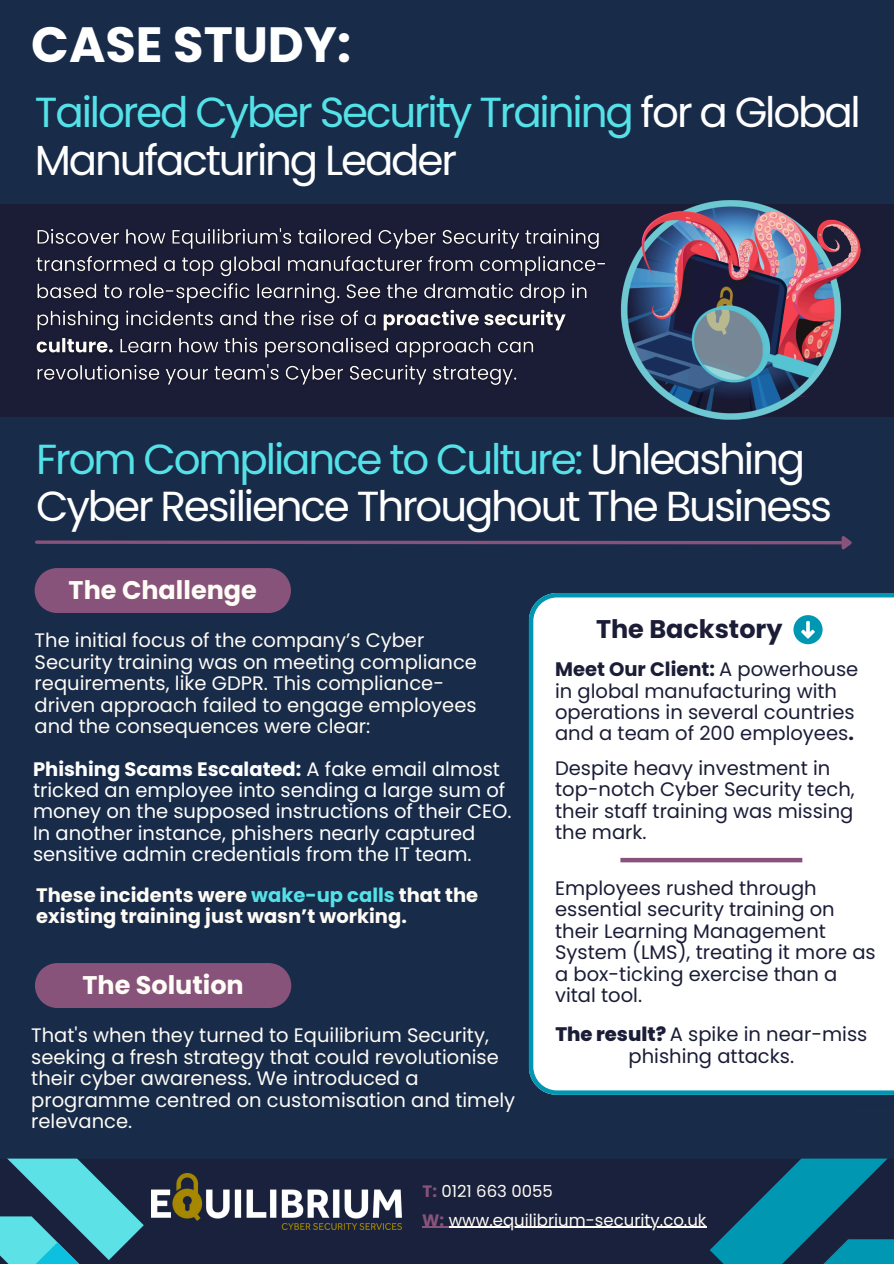
<style>
.page{position:relative;width:894px;height:1264px;background:#fff}
.page>*{position:absolute;margin:0;border:0;box-sizing:border-box;transform-origin:0 0}
.t1{font:700 49.5px "Poppins";color:#fff}
.t2{font:42px/47.2px "Poppins";letter-spacing:-.05em;color:#fff}
.t3{font:42px/47.2px "Poppins";letter-spacing:-.05em;color:#54e1e7}
.t4{font:700 25.5px "Poppins";color:#fffcf6}
.t5{font:700 25.5px "Poppins";color:#1b1d37}
.t6{font:19.5px/21.3px "Poppins";color:#1b1d37}
.t7{font:19.5px/21.5px "Poppins";color:#fffcf6}
.t8{font:19.5px/21.3px "Poppins";color:#fff}
.t9{font:700 19.5px/21.3px "Poppins";color:#fffcf6}
.t10{font:16.5px "Poppins";color:#fffcf6}
.s1{color:#fff}
.s2{color:#54e1e7}
.s3{font-weight:700}
.s4{font-weight:800}
.s5{font-weight:700;color:#88537b}
</style>
<div class="page">
<div style="left:0;top:0;width:893px;height:1263px;background:#182b49"></div>
<div style="left:0;top:204px;width:893px;height:213px;background:#1b1d37"></div>
<div style="left:35px;top:568px;width:256px;height:45px;background:#88537b"></div>
<div style="left:35px;top:963px;width:256px;height:45px;background:#88537b"></div>
<div style="left:528px;top:593px;width:365px;height:501px;background:#fff"></div>
<div style="left:620px;top:857px;width:182px;height:5px;background:#88537b"></div>
<svg style="left:35px;top:536px;width:817px;height:14px"></svg>
<svg style="left:793px;top:615px;width:29px;height:29px"></svg>
<img style="left:36px;top:228px;width:569px;height:157px">
<img style="left:621px;top:200px;width:240px;height:220px">
<svg style="left:0;top:1158px;width:893px;height:105px"></svg>
<hr style="left:448px;top:1226px;width:258px;height:1px;background:#fffcf6">
<h1 class="t1" style="left:31px;top:10px;width:321px">CASE STUDY:</h1>
<h3 class="t3" style="left:35px;top:89px;width:827px">Tailored Cyber Security Training <span class="s1">for a Global<br>Manufacturing Leader</span></h3>
<p class="t2" style="left:36px;top:436px;width:797px"><span class="s2">From Compliance to Culture:</span> Unleashing<br>Cyber Resilience Throughout The Business</p>
<h5 class="t4" style="left:69px;top:572px;width:190px">The Challenge</h5>
<p class="t7" style="left:35px;top:630px;width:444px">The initial focus of the company’s Cyber Security training was on meeting compliance requirements, like GDPR. This compliance&shy;driven approach failed to engage employees and the consequences were clear:</p>
<p class="t8" style="left:33px;top:758px;width:480px"><span class="s3">Phishing Scams Escalated:</span> A fake email almost tricked an employee into sending a large sum of money on the supposed instructions of their CEO.<br>In another instance, phishers nearly captured sensitive admin credentials from the IT team.</p>
<p class="t9" style="left:36px;top:884px;width:443px">These incidents were <span class="s2">wake-up calls</span> that the existing training just wasn’t working.</p>
<h5 class="t4" style="left:82px;top:967px;width:163px">The Solution</h5>
<h2 class="t7" style="left:31px;top:1024px;width:485px">That's when they turned to Equilibrium Security, seeking a fresh strategy that could revolutionise their cyber awareness. We introduced a programme centred on customisation and timely relevance.</h2>
<h5 class="t5" style="left:596px;top:611px;width:188px">The Backstory</h5>
<h5 class="t6" style="left:555px;top:659px;width:305px"><span class="s3">Meet Our Client:</span> A powerhouse in global manufacturing with operations in several countries and a team of 200 employees<span class="s3">.</span></h5>
<h4 class="t6" style="left:555px;top:757px;width:301px">Despite heavy investment in top-notch Cyber Security tech, their staff training was missing the mark.</h4>
<h3 class="t6" style="left:555px;top:877px;width:322px">Employees rushed through essential security training on their Learning Management<br>System (LMS), treating it more as a box-ticking exercise than a vital tool.</h3>
<h5 class="t6" style="left:555px;top:1023px;width:313px;text-align:center"><span class="s4">The result?</span> A spike in near-miss phishing attacks.</h5>
<h3 class="t10" style="left:422px;top:1179px;width:132px"><span class="s5">T:</span> 0121 663 0055</h3>
<h5 class="t10" style="left:422px;top:1208px;width:285px"><span class="s5">W:</span> www.equilibrium-security.co.uk</h5>
</div>
